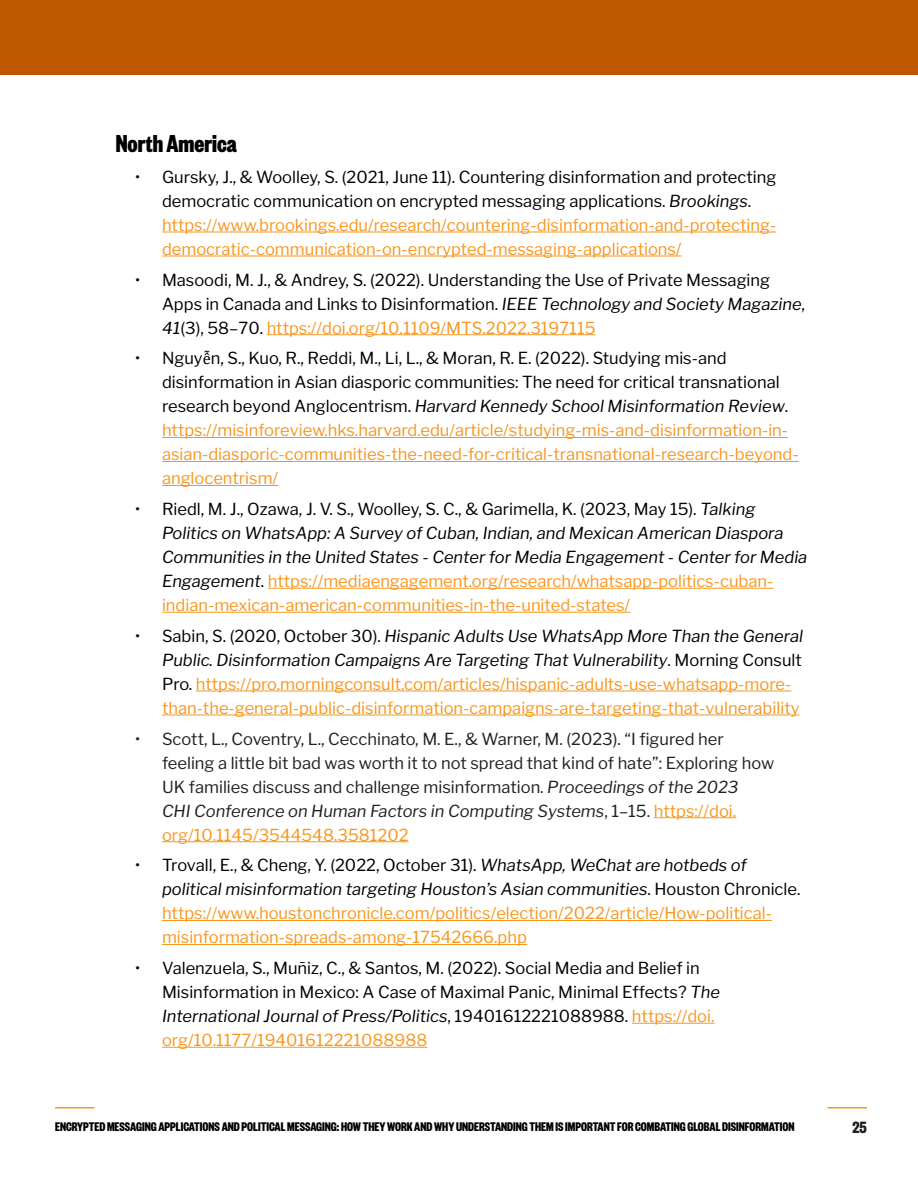
<style>
.page{position:relative;width:918px;height:1188px;background:#fff}
.page>*{position:absolute;margin:0;border:0;box-sizing:border-box;transform-origin:0 0}
.t1{font:700 27px "Founders Grotesk X Cond";color:#000}
.t2{font:700 18px "Founders Grotesk X Cond";color:#231f20}
.t3{font:16.5px/24px "Libre Franklin";color:#f7971f}
.t4{font:16.5px/24px "Libre Franklin";color:#000}
.t5{font:italic 16.5px/24px "Libre Franklin";color:#000}
.t6{font:16.5px/24px "Libre Franklin";color:#231f20}
.t7{font:700 13.8px "Founders Grotesk X Cond";color:#000}
.s1{color:#000}
.s2{font-style:italic;color:#000}
.s3{font-style:italic}
.s4{color:#f7971f}
.s5{font-family:"Cambria";color:#000}
.s6{font-style:normal}
.s7{font-style:normal;color:#f7971f}
</style>
<div class="page">
<hr style="left:55px;top:1107px;width:40px;height:1px;background:#f7971f">
<hr style="left:828px;top:1107px;width:39px;height:1px;background:#f7971f">
<div style="left:0;top:0;width:918px;height:75px;background:#bf5700"></div>
<hr style="left:162px;top:232px;width:614px;height:1px;background:#f7971f">
<hr style="left:162px;top:256px;width:520px;height:1px;background:#f7971f">
<hr style="left:267px;top:334px;width:328px;height:1px;background:#f7971f">
<hr style="left:162px;top:437px;width:626px;height:1px;background:#f7971f">
<hr style="left:162px;top:461px;width:637px;height:1px;background:#f7971f">
<hr style="left:162px;top:485px;width:116px;height:1px;background:#f7971f">
<hr style="left:268px;top:588px;width:505px;height:1px;background:#f7971f">
<hr style="left:162px;top:612px;width:468px;height:1px;background:#f7971f">
<hr style="left:196px;top:691px;width:595px;height:1px;background:#f7971f">
<hr style="left:162px;top:715px;width:638px;height:1px;background:#f7971f">
<hr style="left:654px;top:817px;width:82px;height:1px;background:#f7971f">
<hr style="left:162px;top:841px;width:247px;height:1px;background:#f7971f">
<hr style="left:162px;top:920px;width:610px;height:1px;background:#f7971f">
<hr style="left:162px;top:944px;width:365px;height:1px;background:#f7971f">
<hr style="left:632px;top:1023px;width:83px;height:1px;background:#f7971f">
<hr style="left:162px;top:1047px;width:265px;height:1px;background:#f7971f">
<p class="t1" style="left:116px;top:127px;width:123px">North America</p>
<p class="t3" style="left:162px;top:165px;width:616px;text-indent:-27px"><span class="s1">• Gursky, J., &amp; Woolley, S. (2021, June 11). Countering disinformation and protecting democratic communication on encrypted messaging applications.</span> <span class="s2">Brookings</span><span class="s1">. </span>https://www.brookings.edu/research/countering-disinformation-and-protecting&shy;democratic-communication-on-encrypted-messaging-applications/</p>
<p class="t4" style="left:162px;top:268px;width:645px;text-indent:-27px">• Masoodi, M. J., &amp; Andrey, S. (2022). Understanding the Use of Private Messaging<br>Apps in Canada and Links to Disinformation. <span class="s3">IEEE Technology and Society Magazine</span>,<br><span class="s3">41</span>(3), 58–70. <span class="s4">https://doi.org/10.1109/MTS.2022.3197115</span></p>
<p class="t3" style="left:162px;top:346px;width:638px;text-indent:-27px"><span class="s1">• Nguy</span><span class="s5">ễ</span><span class="s1">n, S., Kuo, R., Reddi, M., Li, L., &amp; Moran, R. E. (2022). Studying mis-and disinformation in Asian diasporic communities: The need for critical transnational research beyond Anglocentrism.</span> <span class="s2">Harvard Kennedy School Misinformation Review</span><span class="s1">. </span>https://misinforeview.hks.harvard.edu/article/studying-mis-and-disinformation-in&shy;asian-diasporic-communities-the-need-for-critical-transnational-research-beyond&shy;anglocentrism/</p>
<p class="t5" style="left:162px;top:497px;width:647px;text-indent:-27px"><span class="s6">• Riedl, M. J., Ozawa, J. V. S., Woolley, S. C., &amp; Garimella, K. (2023, May 15).</span> Talking Politics on WhatsApp: A Survey of Cuban, Indian, and Mexican American Diaspora Communities in the United States - Center for Media Engagement - Center for Media Engagement<span class="s6">.</span> <span class="s7">https://mediaengagement.org/research/whatsapp-politics-cuban&shy;indian-mexican-american-communities-in-the-united-states/</span></p>
<p class="t3" style="left:162px;top:624px;width:643px;text-indent:-27px"><span class="s1">• Sabin, S. (2020, October 30).</span> <span class="s2">Hispanic Adults Use WhatsApp More Than the General Public. Disinformation Campaigns Are Targeting That Vulnerability</span><span class="s1">. Morning Consult Pro.</span> https://pro.morningconsult.com/articles/hispanic-adults-use-whatsapp-more&shy;than-the-general-public-disinformation-campaigns-are-targeting-that-vulnerability</p>
<p class="t6" style="left:162px;top:727px;width:614px;text-indent:-27px">• Scott, L., Coventry, L., Cecchinato, M. E., &amp; Warner, M. (2023). “I figured her feeling a little bit bad was worth it to not spread that kind of hate”: Exploring how UK families discuss and challenge misinformation. <span class="s3">Proceedings of the 2023<br>CHI Conference on Human Factors in Computing Systems</span>, 1–15. <span class="s4">https://doi. org/10.1145/3544548.3581202</span></p>
<p class="t3" style="left:162px;top:853px;width:640px;text-indent:-27px"><span class="s1">• Trovall, E., &amp; Cheng, Y. (2022, October 31).</span> <span class="s2">WhatsApp, WeChat are hotbeds of political misinformation targeting Houston’s Asian communities</span><span class="s1">. Houston Chronicle. </span>https://www.houstonchronicle.com/politics/election/2022/article/How-political&shy;misinformation-spreads-among-17542666.php</p>
<p class="t4" style="left:162px;top:956px;width:560px;text-indent:-27px">• Valenzuela, S., Muñiz, C., &amp; Santos, M. (2022). Social Media and Belief in Misinformation in Mexico: A Case of Maximal Panic, Minimal Effects? <span class="s3">The International Journal of Press/Politics</span>, 19401612221088988. <span class="s4">https://doi. org/10.1177/19401612221088988</span></p>
<p class="t7" style="left:55px;top:1118px;width:741px">ENCRYPTED MESSAGING APPLICATIONS AND POLITICAL MESSAGING: HOW THEY WORK AND WHY UNDERSTANDING THEM IS IMPORTANT FOR COMBATING GLOBAL DISINFORMATION</p>
<p class="t2" style="left:853px;top:1116px;width:16px">25</p>
</div>
